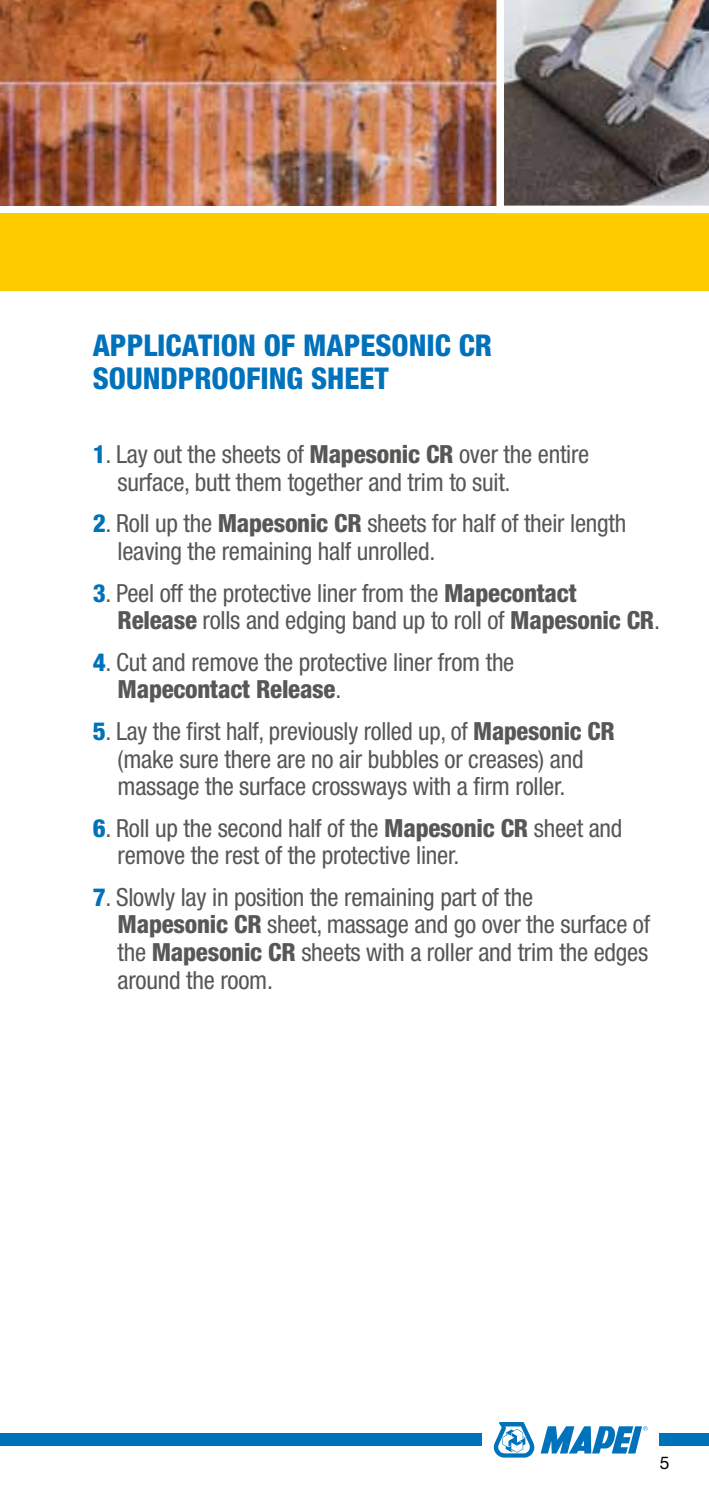
<style>
.page{position:relative;width:709px;height:1489px;background:#fff}
.page>*{position:absolute;margin:0;border:0;box-sizing:border-box;transform-origin:0 0}
.t1{font:800 condensed 30px/32.5px "Helvetica Neue LTW1 G";color:#0072bb}
.t2{font:condensed 25px/27.5px "Helvetica Neue LTW1 G";letter-spacing:-.01em;color:#575756}
.t3{font:17.5px "Helvetica Neue LTW1 G";color:#000}
.s1{font-weight:800;color:#0072bb}
.s2{font-weight:800}
</style>
<div class="page">
<div style="left:0;top:213px;width:709px;height:78px;background:#fc0"></div>
<div style="left:0;top:1433px;width:481px;height:13px;background:#0072bb"></div>
<div style="left:659px;top:1433px;width:50px;height:13px;background:#0072bb"></div>
<svg style="left:540px;top:1426px;width:107px;height:27px"></svg>
<svg style="left:494px;top:1422px;width:40px;height:35px"></svg>
<img style="left:1px;top:0;width:491px;height:206px">
<img style="left:492px;top:0;width:217px;height:214px">
<p class="t1" style="left:93px;top:329px;width:401px">Application of Mapesonic CR soundproofing sheet</p>
<p class="t2" style="left:118px;top:440px;width:473px;text-indent:-25px"><span class="s1">1</span>. Lay out the sheets of <span class="s2">Mapesonic CR</span> over the entire surface, butt them together and trim to suit.</p>
<p class="t2" style="left:118px;top:510px;width:510px;text-indent:-25px"><span class="s1">2</span>. Roll up the <span class="s2">Mapesonic CR</span> sheets for half of their length leaving the remaining half unrolled.</p>
<p class="t2" style="left:118px;top:579px;width:544px;text-indent:-25px"><span class="s1">3</span>. Peel off the protective liner from the <span class="s2">Mapecontact<br>Release</span> rolls and edging band up to roll of <span class="s2">Mapesonic CR</span>.</p>
<p class="t2" style="left:118px;top:648px;width:398px;text-indent:-25px"><span class="s1">4</span>. Cut and remove the protective liner from the<br><span class="s2">Mapecontact Release</span>.</p>
<p class="t2" style="left:118px;top:717px;width:498px;text-indent:-25px"><span class="s1">5</span>. Lay the first half, previously rolled up, of <span class="s2">Mapesonic CR </span>(make sure there are no air bubbles or creases) and massage the surface crossways with a firm roller.</p>
<p class="t2" style="left:118px;top:814px;width:506px;text-indent:-25px"><span class="s1">6</span>. Roll up the second half of the <span class="s2">Mapesonic CR</span> sheet and remove the rest of the protective liner.</p>
<p class="t2" style="left:118px;top:883px;width:534px;text-indent:-25px"><span class="s1">7</span>. Slowly lay in position the remaining part of the<br><span class="s2">Mapesonic CR</span> sheet, massage and go over the surface of the <span class="s2">Mapesonic CR</span> sheets with a roller and trim the edges around the room.</p>
<p class="t3" style="left:660px;top:1451px;width:11px">5</p>
</div>
